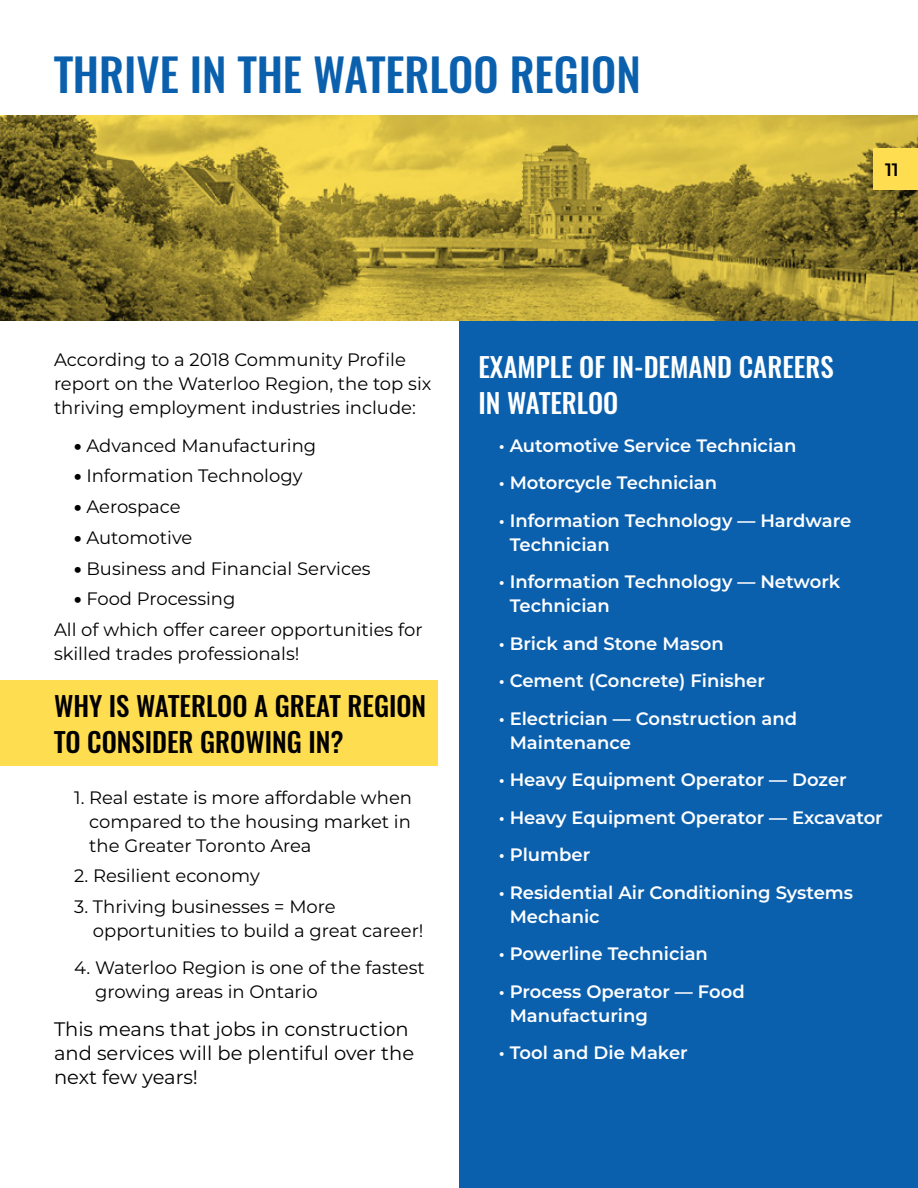
<style>
.page{position:relative;width:918px;height:1188px;background:#fff}
.page>*{position:absolute;margin:0;border:0;box-sizing:border-box;transform-origin:0 0}
.t1{font:500 45px "Oswald";color:#0b60ae}
.t2{font:500 27px/36px "Oswald";color:#000}
.t3{font:500 27px/36px "Oswald";color:#fff}
.t4{font:19.5px/24px "Montserrat";color:#000}
.t5{font:18px/24px "Montserrat";color:#000}
.t6{font:600 18px/24px "Montserrat";color:#fff}
.t7{font:600 18px "Montserrat";color:#000}
.s1{font-weight:900}
</style>
<div class="page">
<div style="left:459px;top:321px;width:459px;height:867px;background:#0b60ae"></div>
<div style="left:0;top:681px;width:437px;height:85px;background:#ffdd50"></div>
<img style="left:0;top:116px;width:918px;height:205px">
<div style="left:873px;top:148px;width:45px;height:42px;background:#ffdd50"></div>
<h1 class="t1" style="left:54px;top:43px;width:588px">THRIVE IN THE WATERLOO REGION</h1>
<p class="t7" style="left:885px;top:157px;width:15px">11</p>
<p class="t5" style="left:54px;top:347px;width:379px">According to a 2018 Community Profile report on the Waterloo Region, the top six thriving employment industries include:</p>
<p class="t5" style="left:74px;top:433px;width:244px"><span class="s1">•</span> Advanced Manufacturing</p>
<p class="t5" style="left:74px;top:463px;width:230px"><span class="s1">•</span> Information Technology</p>
<p class="t5" style="left:74px;top:494px;width:108px"><span class="s1">•</span> Aerospace</p>
<p class="t5" style="left:74px;top:525px;width:120px"><span class="s1">•</span> Automotive</p>
<p class="t5" style="left:74px;top:556px;width:298px"><span class="s1">•</span> Business and Financial Services</p>
<p class="t5" style="left:54px;top:583px;width:370px;line-height:30.8px;text-indent:20px"><span class="s1">•</span> Food Processing<br>All of which offer career opportunities for</p>
<p class="t5" style="left:54px;top:641px;width:247px">skilled trades professionals!</p>
<h2 class="t2" style="left:54px;top:688px;width:374px">WHY IS WATERLOO A GREAT REGION<br>TO CONSIDER GROWING IN?</h2>
<p class="t5" style="left:89px;top:784px;width:324px;text-align:justify;text-indent:-15px">1. Real estate is more affordable when compared to the housing market in the Greater Toronto Area</p>
<p class="t5" style="left:74px;top:863px;width:187px">2. Resilient economy</p>
<p class="t5" style="left:93px;top:894px;width:332px;text-indent:-19px">3. Thriving businesses = More opportunities to build a great career!</p>
<p class="t5" style="left:95px;top:955px;width:331px;text-indent:-21px">4. Waterloo Region is one of the fastest growing areas in Ontario</p>
<p class="t4" style="left:54px;top:1016px;width:362px">This means that jobs in construction and services will be plentiful over the next few years!</p>
<h2 class="t3" style="left:478px;top:350px;width:357px">EXAMPLE OF IN-DEMAND CAREERS<br>IN WATERLOO</h2>
<p class="t6" style="left:499px;top:433px;width:299px">• Automotive Service Technician</p>
<p class="t6" style="left:499px;top:470px;width:220px">• Motorcycle Technician</p>
<p class="t6" style="left:510px;top:508px;width:343px;text-indent:-11px">• Information Technology — Hardware<br>Technician</p>
<p class="t6" style="left:510px;top:569px;width:332px;text-indent:-11px">• Information Technology — Network<br>Technician</p>
<p class="t6" style="left:499px;top:631px;width:226px">• Brick and Stone Mason</p>
<p class="t6" style="left:499px;top:668px;width:268px">• Cement (Concrete) Finisher</p>
<p class="t6" style="left:510px;top:706px;width:289px;text-indent:-11px">• Electrician — Construction and<br>Maintenance</p>
<p class="t6" style="left:499px;top:767px;width:350px">• Heavy Equipment Operator — Dozer</p>
<p class="t6" style="left:499px;top:805px;width:386px">• Heavy Equipment Operator — Excavator</p>
<p class="t6" style="left:499px;top:842px;width:93px">• Plumber</p>
<p class="t6" style="left:510px;top:880px;width:345px;text-indent:-11px">• Residential Air Conditioning Systems<br>Mechanic</p>
<p class="t6" style="left:499px;top:941px;width:211px">• Powerline Technician</p>
<p class="t6" style="left:510px;top:978px;width:237px;text-indent:-11px">• Process Operator — Food<br>Manufacturing</p>
<p class="t6" style="left:499px;top:1040px;width:191px">• Tool and Die Maker</p>
</div>
